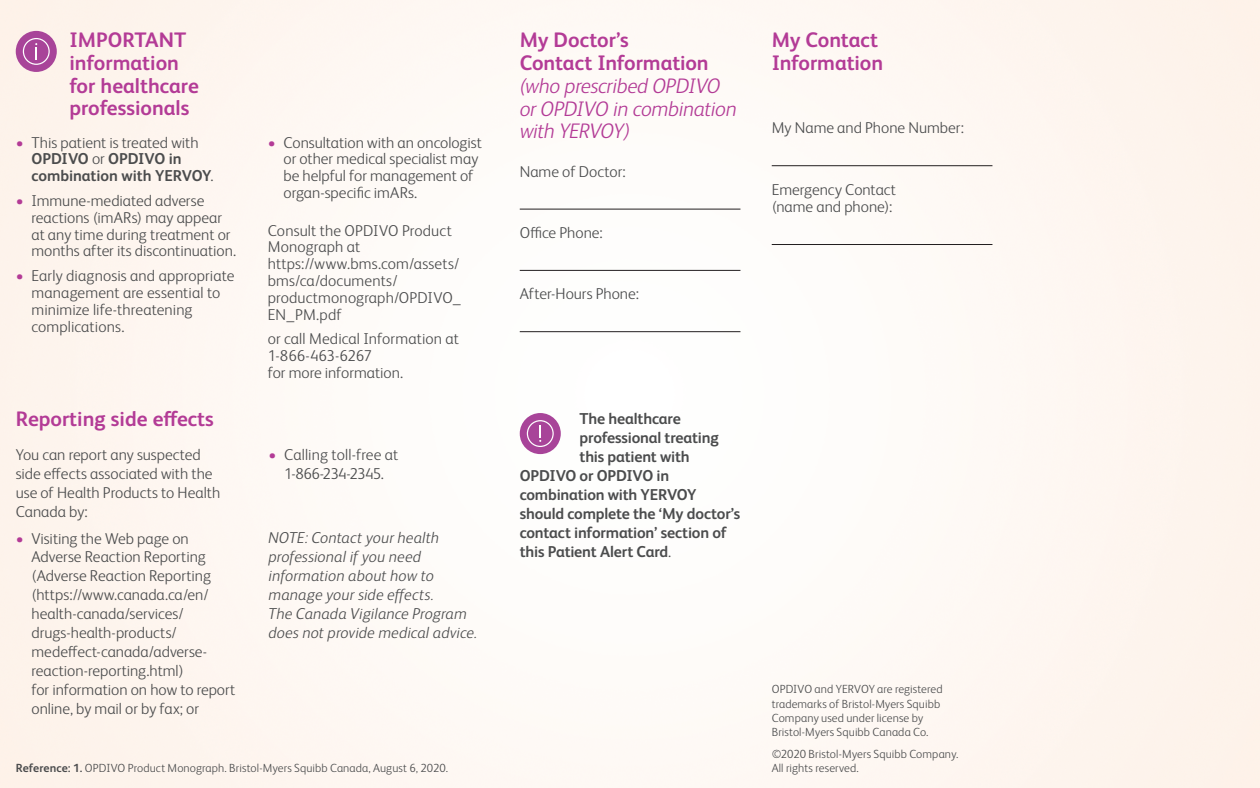
<style>
.page{position:relative;width:1260px;height:788px;background:#fff}
.page>*{position:absolute;margin:0;border:0;box-sizing:border-box;transform-origin:0 0}
.t1{font:700 21px/22.8px "BMS Humanity";color:#b33b96}
.t2{font:italic 300 21px/22.8px "BMS Humanity";letter-spacing:-.02em;color:#b33b96}
.t3{font:300 15.75px/16.8px "BMS Humanity";color:#4b4c4d}
.t4{font:700 15.75px/16.8px "BMS Humanity";letter-spacing:-.015em;color:#4b4c4d}
.t5{font:italic 300 15.75px/18.9px "BMS Humanity";letter-spacing:.005em;color:#4b4c4d}
.t6{font:300 11.9px/14.2px "BMS Humanity";letter-spacing:.01em;color:#4b4c4d}
.s1{font-weight:300;color:#b33b96}
.s2{font-weight:300}
.s3{color:#b33b96}
.s4{font-weight:700}
</style>
<div class="page">
<hr style="left:520px;top:209px;width:220px;height:1px;background:#231f20">
<hr style="left:520px;top:270px;width:220px;height:1px;background:#231f20">
<hr style="left:520px;top:331px;width:220px;height:1px;background:#231f20">
<hr style="left:772px;top:165px;width:220px;height:1px;background:#231f20">
<hr style="left:772px;top:244px;width:220px;height:1px;background:#231f20">
<div style="left:16px;top:31px;width:41px;height:41px;background:#a84499;border-radius:50%"></div>
<svg style="left:23px;top:38px;width:27px;height:27px"></svg>
<div style="left:520px;top:413px;width:41px;height:41px;background:#a84499;border-radius:50%"></div>
<svg style="left:527px;top:420px;width:27px;height:27px"></svg>
<h1 class="t1" style="left:69px;top:27px;width:131px">IMPORTANT information for healthcare professionals</h1>
<p class="t4" style="left:31px;top:133px;width:183px;text-indent:-16px"><span class="s1">•</span> <span class="s2">This patient is treated with<br></span>OPDIVO <span class="s2">or</span> OPDIVO in combination with YERVOY<span class="s2">.</span></p>
<p class="t3" style="left:32px;top:191px;width:206px;text-indent:-16px"><span class="s3">•</span> Immune-mediated adverse reactions (imARs) may appear at any time during treatment or months after its discontinuation.</p>
<p class="t3" style="left:32px;top:266px;width:205px;text-indent:-16px"><span class="s3">•</span> Early diagnosis and appropriate management are essential to minimize life-threatening complications.</p>
<h1 class="t1" style="left:16px;top:406px;width:200px">Reporting side effects</h1>
<p class="t3" style="left:16px;top:444px;width:206px;line-height:18.9px">You can report any suspected side effects associated with the use of Health Products to Health<br>Canada by:</p>
<p class="t3" style="left:32px;top:527px;width:205px;line-height:18.9px;text-indent:-16px"><span class="s3">•</span> Visiting the Web page on<br>Adverse Reaction Reporting (Adverse Reaction Reporting (https://www.canada.ca/en/ health-canada/services/ drugs-health-products/ medeffect-canada/adverse&shy;reaction-reporting.html)<br>for information on how to report online, by mail or by fax; or</p>
<p class="t3" style="left:284px;top:133px;width:200px;text-indent:-16px"><span class="s3">•</span> Consultation with an oncologist or other medical specialist may be helpful for management of organ-specific imARs.</p>
<p class="t3" style="left:268px;top:221px;width:195px">Consult the OPDIVO Product<br>Monograph at https://www.bms.com/assets/ bms/ca/documents/ productmonograph/OPDIVO_<br>EN_PM.pdf</p>
<p class="t3" style="left:268px;top:329px;width:193px">or call Medical Information at<br>1-866-463-6267<br>for more information.</p>
<p class="t3" style="left:269px;top:444px;width:131px;line-height:18.9px;text-align:center"><span class="s3">•</span> Calling toll-free at<br>1-866-234-2345.</p>
<p class="t5" style="left:269px;top:527px;width:210px">NOTE: Contact your health professional if you need information about how to manage your side effects.<br>The Canada Vigilance Program does not provide medical advice.</p>
<p class="t6" style="left:16px;top:760px;width:434px"><span class="s4">Reference: 1.</span> OPDIVO Product Monograph. Bristol-Myers Squibb Canada, August 6, 2020.</p>
<h1 class="t1" style="left:520px;top:28px;width:191px">My Doctor’s<br>Contact Information</h1>
<h1 class="t2" style="left:520px;top:73px;width:218px">(who prescribed OPDIVO or OPDIVO in combination with YERVOY)</h1>
<p class="t3" style="left:520px;top:162px;width:107px">Name of Doctor:</p>
<p class="t3" style="left:520px;top:223px;width:84px">Office Phone:</p>
<p class="t3" style="left:520px;top:284px;width:121px">After-Hours Phone:</p>
<h1 class="t1" style="left:772px;top:28px;width:113px">My Contact<br>Information</h1>
<p class="t3" style="left:772px;top:119px;width:194px">My Name and Phone Number:</p>
<p class="t3" style="left:772px;top:180px;width:126px;line-height:17.5px">Emergency Contact (name and phone):</p>
<p class="t4" style="left:580px;top:410px;width:103px">The healthcare</p>
<p class="t4" style="left:580px;top:428px;width:141px">professional treating</p>
<p class="t4" style="left:580px;top:447px;width:112px">this patient with</p>
<p class="t4" style="left:520px;top:466px;width:151px">OPDIVO or OPDIVO in</p>
<p class="t4" style="left:520px;top:485px;width:178px">combination with YERVOY</p>
<p class="t4" style="left:520px;top:504px;width:222px">should complete the ‘My doctor’s</p>
<p class="t4" style="left:520px;top:523px;width:208px">contact information’ section of</p>
<p class="t4" style="left:520px;top:542px;width:153px">this Patient Alert Card<span class="s2">.</span></p>
<p class="t6" style="left:772px;top:681px;width:172px">OPDIVO and YERVOY are registered trademarks of Bristol-Myers Squibb Company used under license by Bristol-Myers Squibb Canada Co.</p>
<p class="t6" style="left:772px;top:746px;width:188px">©2020 Bristol-Myers Squibb Company.<br>All rights reserved.</p>
</div>
